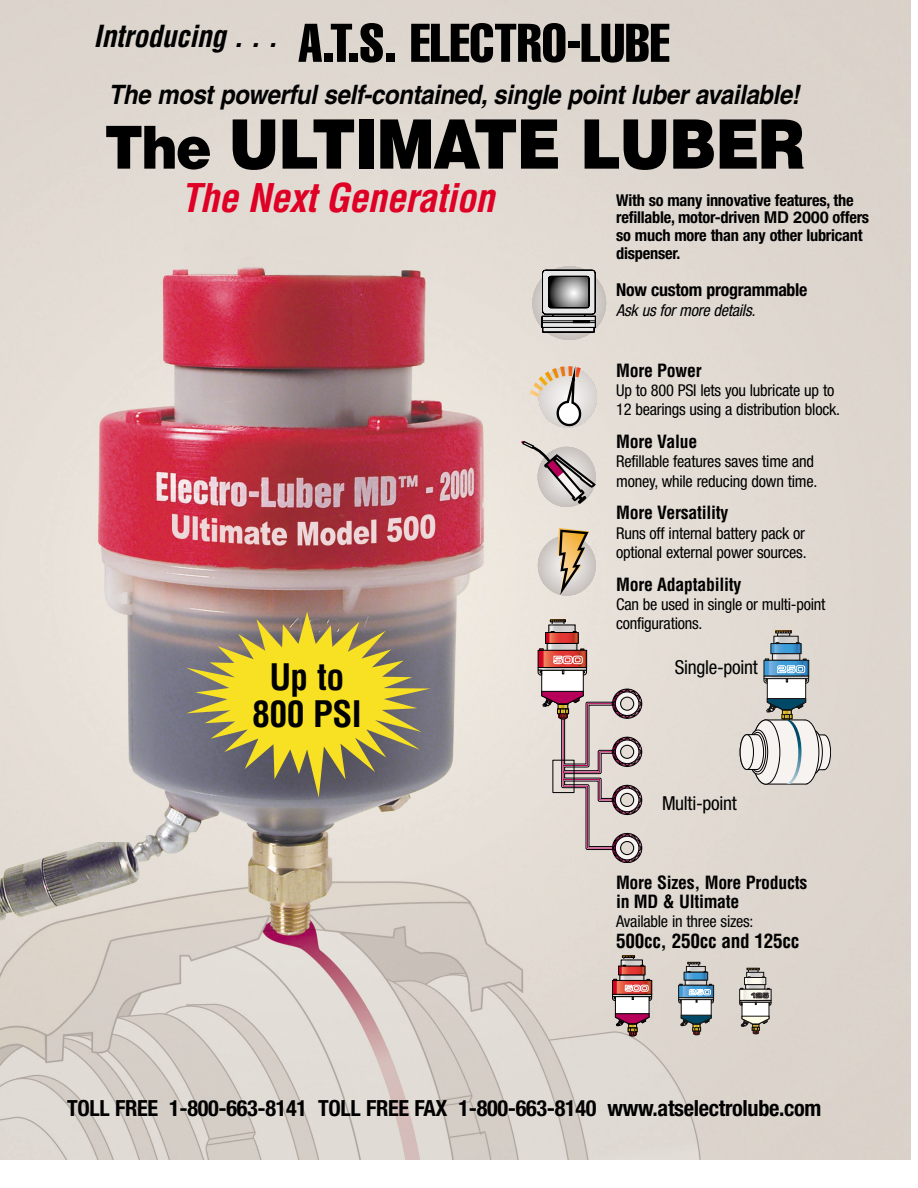
<style>
.page{position:relative;width:918px;height:1188px;background:#fff}
.page>*{position:absolute;margin:0;border:0;box-sizing:border-box;transform-origin:0 0}
.t1{font:900 68.25px "Helvetica";letter-spacing:-.025em;color:#000;scale:.9 1}
.t2{font:extra-condensed 53.4px "Helvetica";color:#000}
.t3{font:italic 700 condensed 38.55px "Helvetica";letter-spacing:-.015em;color:#df0025}
.t4{font:700 condensed 35.7px/37.2px "Helvetica";letter-spacing:-.015em;color:#000;text-align:center}
.t5{font:italic 700 condensed 29.7px "Helvetica";letter-spacing:-.015em;color:#000}
.t6{font:italic 700 26.7px "Helvetica";letter-spacing:-.015em;color:#000;scale:.9 1}
.t7{font:700 condensed 22.35px "Helvetica Neue";letter-spacing:-.015em;color:#000}
.t8{font:condensed 19.35px "Helvetica Neue";letter-spacing:-.015em;color:#000}
.t9{font:700 condensed 19.35px "Helvetica";letter-spacing:-.015em;color:#000}
.t10{font:700 condensed 17.85px/19.4px "Helvetica";letter-spacing:-.015em;color:#000}
.t11{font:700 condensed 17.85px "Helvetica Neue";letter-spacing:-.015em;color:#000}
.t12{font:condensed 16.35px/19.4px "Helvetica Neue";letter-spacing:-.015em;color:#000}
.t13{font:700 condensed 16.35px/17.9px "Helvetica Neue";letter-spacing:-.015em;color:#000}
.t14{font:italic condensed 16.35px "Helvetica Neue";letter-spacing:-.015em;color:#000}
.s1{font-size:59.4px}
.s2{font-family:"Helvetica";font-stretch:normal}
</style>
<div class="page">
<img style="left:0;top:0;width:910px;height:1160px">
<img style="left:0;top:842px;width:141px;height:81px">
<svg style="left:521px;top:441px;width:75px;height:66px"></svg>
<svg style="left:530px;top:366px;width:67px;height:62px"></svg>
<svg style="left:538px;top:528px;width:58px;height:68px"></svg>
<svg style="left:776px;top:631px;width:16px;height:5px"></svg>
<svg style="left:774px;top:655px;width:24px;height:3px"></svg>
<svg style="left:776px;top:638px;width:20px;height:4px"></svg>
<div style="left:774px;top:636px;width:24px;height:8px;border:1px solid #141211"></div>
<svg style="left:771px;top:644px;width:30px;height:10px"></svg>
<div style="left:771px;top:643px;width:30px;height:11px;border:1px solid #141211"></div>
<svg style="left:740px;top:659px;width:91px;height:125px"></svg>
<div style="left:740px;top:735px;width:13px;height:34px;background:#f6f3f0;border-radius:50%"></div>
<div style="left:740px;top:735px;width:14px;height:35px;border:1px solid #000;border-radius:50%"></div>
<svg style="left:538px;top:620px;width:104px;height:243px"></svg>
<svg style="left:687px;top:982px;width:18px;height:1px"></svg>
<div style="left:685px;top:980px;width:22px;height:5px;border:1px solid #141211"></div>
<div style="left:686px;top:966px;width:20px;height:6px;border:1px solid #141211"></div>
<svg style="left:684px;top:972px;width:24px;height:8px"></svg>
<div style="left:684px;top:972px;width:24px;height:8px;border:1px solid #141211"></div>
<svg style="left:688px;top:962px;width:19px;height:11px"></svg>
<svg style="left:678px;top:984px;width:36px;height:51px"></svg>
<svg style="left:612px;top:956px;width:40px;height:80px"></svg>
<svg style="left:747px;top:986px;width:16px;height:1px"></svg>
<div style="left:746px;top:972px;width:18px;height:6px;border:1px solid #141211"></div>
<svg style="left:745px;top:978px;width:21px;height:7px"></svg>
<div style="left:744px;top:977px;width:22px;height:8px;border:1px solid #141211"></div>
<svg style="left:747px;top:968px;width:18px;height:10px"></svg>
<svg style="left:739px;top:988px;width:32px;height:46px"></svg>
<svg style="left:186px;top:612px;width:245px;height:186px"></svg>
<svg style="left:532px;top:266px;width:74px;height:74px"></svg>
<h2 class="t2" style="left:298px;top:24px;width:373px">A.T.S. ELECTRO-LUBE</h2>
<h3 class="t5" style="left:94px;top:25px;width:185px">Introducing . . .</h3>
<h3 class="t6" style="left:109px;top:84px;width:769px">The most powerful self-contained, single point luber available!</h3>
<h1 class="t1" style="left:105px;top:119px;width:780px"><span class="s1">The</span> ULTIMATE LUBER</h1>
<p class="t13" style="left:616px;top:192px;width:254px">With so many innovative features, the refillable, motor-driven <span class="s2">MD 2000</span> offers so much more than any other lubricant dispenser.</p>
<p class="t11" style="left:616px;top:283px;width:193px">Now custom programmable</p>
<p class="t14" style="left:616px;top:304px;width:141px">Ask us for more details.</p>
<h3 class="t3" style="left:181px;top:183px;width:315px">The Next Generation</h3>
<h3 class="t4" style="left:252px;top:662px;width:111px">Up to<br>800 PSI</h3>
<p class="t10" style="left:616px;top:362px;width:87px">More Power</p>
<p class="t12" style="left:616px;top:382px;width:225px">Up to 800 PSI lets you lubricate up to<br>12 bearings using a distribution block.</p>
<p class="t10" style="left:616px;top:433px;width:83px">More Value</p>
<p class="t12" style="left:616px;top:453px;width:203px">Refillable features saves time and money, while reducing down time.</p>
<p class="t10" style="left:616px;top:505px;width:114px">More Versatility</p>
<p class="t12" style="left:616px;top:525px;width:192px">Runs off internal battery pack or optional external power sources.</p>
<p class="t10" style="left:616px;top:576px;width:127px">More Adaptability</p>
<p class="t12" style="left:616px;top:596px;width:211px">Can be used in single or multi-point configurations.</p>
<p class="t8" style="left:675px;top:661px;width:85px">Single-point</p>
<p class="t8" style="left:662px;top:796px;width:76px">Multi-point</p>
<p class="t10" style="left:616px;top:874px;width:193px">More Sizes, More Products in MD &amp; Ultimate</p>
<p class="t12" style="left:616px;top:913px;width:139px">Available in three sizes:</p>
<p class="t9" style="left:616px;top:934px;width:185px">500cc, 250cc and 125cc</p>
<h3 class="t7" style="left:67px;top:1100px;width:756px">TOLL FREE 1-800-663-8141 TOLL FREE FAX 1-800-663-8140 www.atselectrolube.com</h3>
</div>
